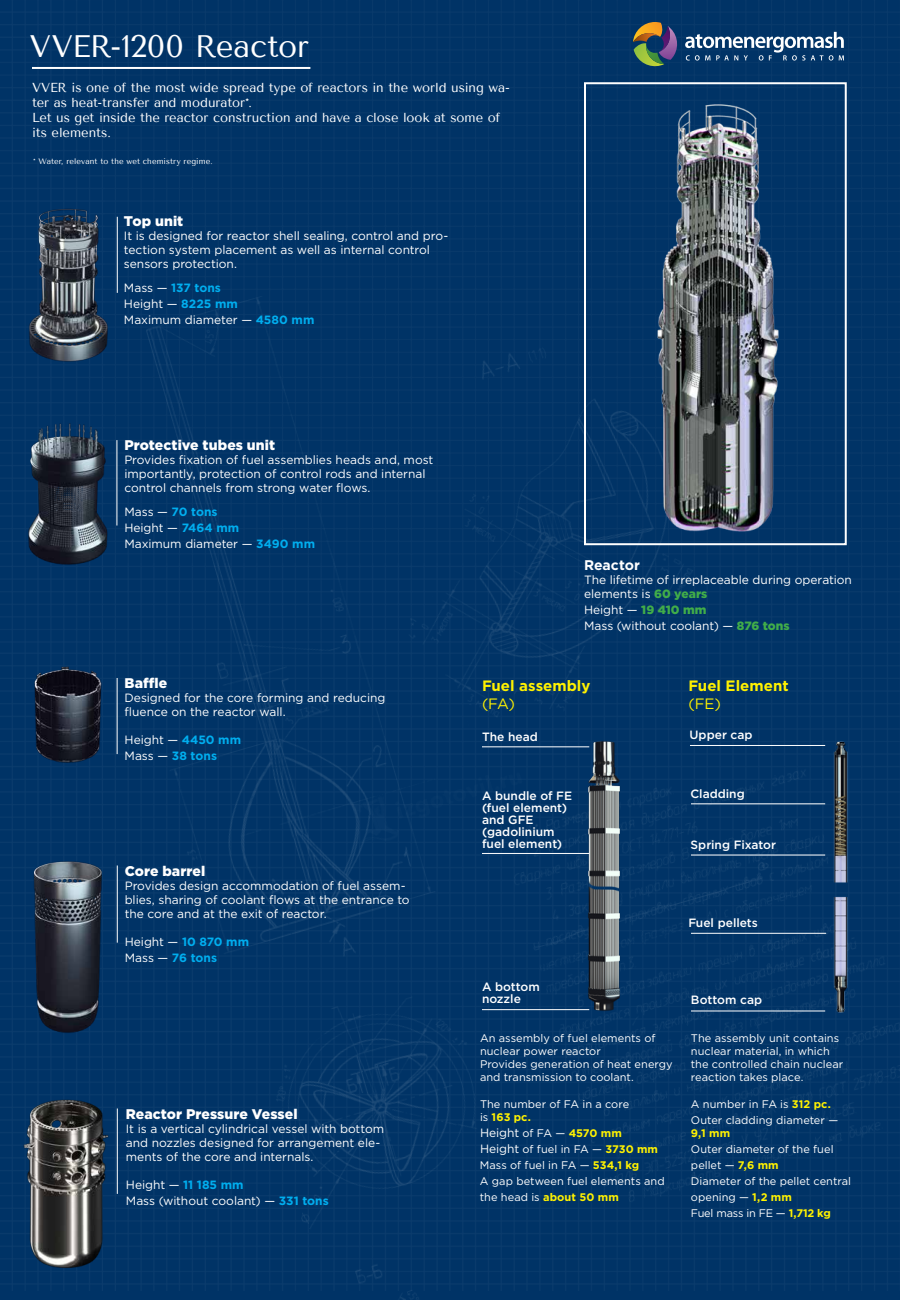
<style>
.page{position:relative;width:900px;height:1300px;background:#fff}
.page>*{position:absolute;margin:0;border:0;box-sizing:border-box;transform-origin:0 0}
.t1{font:31px "Tenor Sans";letter-spacing:-.005em;color:#fff}
.t2{font:700 15px "Gotham Pro";color:#fff200}
.t3{font:15px "Gotham Pro";color:#fff200}
.t4{font:900 14px "Gotham Pro";letter-spacing:.005em;color:#fff}
.t5{font:700 14px "Gotham Pro";color:#fff}
.t6{font:13px/15px "Tenor Sans";color:#fff}
.t7{font:12px/14px "Gotham Pro";letter-spacing:-.005em;color:#fff}
.t8{font:500 12px/12px "Gotham Pro";color:#fff}
.t9{font:700 12px/16px "Gotham Pro";color:#00aeef}
.t10{font:11px/16px "Gotham Pro";color:#fff}
.t11{font:700 11px "Gotham Pro";color:#fff200}
.t12{font:8px "Tenor Sans";letter-spacing:.01em;color:#fff}
.s1{font-weight:700;color:#00aeef}
.s2{font-weight:400;color:#fff}
.s3{font-weight:900;color:#41ad49}
.s4{font-weight:700;color:#fff200}
.s5{font-size:11px}
.s6{font-weight:700;font-size:11px;color:#fff200}
.s7{font-size:12px}
</style>
<div class="page">
<img style="left:0;top:82px;width:900px;height:1218px">
<div style="left:105px;top:0;width:795px;height:562px;background:#036"></div>
<hr style="left:32px;top:67px;width:278px;height:2px;background:#fff">
<img style="left:520px;top:724px;width:167px;height:305px">
<hr style="left:482px;top:746px;width:107px;height:1px;background:#fff">
<hr style="left:482px;top:853px;width:107px;height:1px;background:#fff">
<hr style="left:482px;top:1009px;width:107px;height:1px;background:#fff">
<img style="left:763px;top:729px;width:137px;height:300px">
<hr style="left:690px;top:745px;width:135px;height:1px;background:#fff">
<hr style="left:691px;top:1010px;width:134px;height:1px;background:#fff">
<hr style="left:691px;top:803px;width:134px;height:1px;background:#fff">
<hr style="left:691px;top:855px;width:134px;height:1px;background:#fff">
<hr style="left:691px;top:933px;width:135px;height:1px;background:#fff">
<img style="left:22px;top:1092px;width:96px;height:180px">
<hr style="left:117px;top:1108px;width:1px;height:86px;background:#fff">
<img style="left:11px;top:841px;width:114px;height:203px">
<hr style="left:117px;top:865px;width:1px;height:78px;background:#fff">
<img style="left:26px;top:419px;width:84px;height:148px">
<hr style="left:116px;top:440px;width:1px;height:86px;background:#fff">
<img style="left:18px;top:199px;width:99px;height:168px">
<hr style="left:117px;top:217px;width:1px;height:76px;background:#fff">
<img style="left:25px;top:626px;width:86px;height:172px">
<hr style="left:117px;top:678px;width:1px;height:76px;background:#fff">
<img style="left:587px;top:104px;width:192px;height:437px">
<div style="left:584px;top:82px;width:263px;height:463px;border:2px solid #fff"></div>
<svg style="left:633px;top:22px;width:211px;height:45px"></svg>
<h1 class="t1" style="left:29px;top:28px;width:281px">VVER-1200 Reactor</h1>
<p class="t6" style="left:32px;top:81px;width:479px">VVER is one of the most wide spread type of reactors in the world using wa&shy;ter as heat-transfer and modurator*.<br>Let us get inside the reactor construction and have a close look at some of its elements.</p>
<p class="t12" style="left:33px;top:157px;width:181px">* Water, relevant to the wet chemistry regime.</p>
<p class="t4" style="left:124px;top:213px;width:61px">Top unit</p>
<p class="t7" style="left:124px;top:229px;width:326px">It is designed for reactor shell sealing, control and pro&shy;tection system placement as well as internal control sensors protection.</p>
<p class="t7" style="left:124px;top:280px;width:192px;line-height:16px">Mass — <span class="s1">137 tons<br></span>Height — <span class="s1">8225 mm<br></span>Maximum diameter — <span class="s1">4580 mm</span></p>
<p class="t4" style="left:124px;top:437px;width:152px">Protective tubes unit</p>
<p class="t7" style="left:124px;top:452px;width:311px">Provides fixation of fuel assemblies heads and, most importantly, protection of control rods and internal control channels from strong water flows.</p>
<p class="t7" style="left:124px;top:503px;width:192px;line-height:16px">Mass — <span class="s1">70 tons<br></span>Height — <span class="s1">7464 mm<br></span>Maximum diameter — <span class="s1">3490 mm</span></p>
<p class="t4" style="left:125px;top:675px;width:44px">Baffle</p>
<p class="t7" style="left:125px;top:691px;width:262px">Designed for the core forming and reducing fluence on the reactor wall.</p>
<p class="t7" style="left:125px;top:732px;width:118px;line-height:16px">Height — <span class="s1">4450 mm<br></span>Mass — <span class="s1">38 tons</span></p>
<p class="t4" style="left:125px;top:863px;width:82px">Core barrel</p>
<p class="t7" style="left:125px;top:878px;width:286px">Provides design accommodation of fuel assem&shy;blies, sharing of coolant flows at the entrance to the core and at the exit of reactor.</p>
<p class="t9" style="left:125px;top:933px;width:126px"><span class="s2">Height —</span> 10 870 mm<br><span class="s2">Mass —</span> 76 tons</p>
<p class="t4" style="left:126px;top:1106px;width:173px">Reactor Pressure Vessel</p>
<p class="t7" style="left:126px;top:1121px;width:260px">It is a vertical cylindrical vessel with bottom and nozzles designed for arrangement ele&shy;ments of the core and internals.</p>
<p class="t7" style="left:126px;top:1176px;width:205px;line-height:16px">Height — <span class="s1">11 185 mm<br></span>Mass (without coolant) — <span class="s1">331 tons</span></p>
<p class="t5" style="left:584px;top:557px;width:57px">Reactor</p>
<p class="t7" style="left:584px;top:573px;width:270px">The lifetime of irreplaceable during operation elements is <span class="s3">60 years</span></p>
<p class="t7" style="left:584px;top:602px;width:207px;line-height:16px">Height — <span class="s3">19 410 mm<br></span>Mass (without coolant) — <span class="s3">876 tons</span></p>
<p class="t2" style="left:482px;top:677px;width:110px">Fuel assembly</p>
<p class="t3" style="left:482px;top:695px;width:34px">(FA)</p>
<p class="t2" style="left:688px;top:677px;width:102px">Fuel Element</p>
<p class="t3" style="left:688px;top:695px;width:34px">(FЕ)</p>
<p class="t8" style="left:482px;top:731px;width:57px">The head</p>
<p class="t8" style="left:689px;top:729px;width:65px">Upper cap</p>
<p class="t8" style="left:482px;top:789px;width:92px">A bundle of FE (fuel element) and GFE (gadolinium fuel element)</p>
<p class="t8" style="left:691px;top:787px;width:56px">Cladding</p>
<p class="t8" style="left:691px;top:838px;width:87px">Spring Fixator</p>
<p class="t8" style="left:688px;top:916px;width:71px">Fuel pellets</p>
<p class="t8" style="left:482px;top:981px;width:59px">A bottom nozzle</p>
<p class="t10" style="left:480px;top:1031px;width:194px;line-height:13.2px">An assembly of fuel elements of nuclear power reactor<br>Provides generation of heat energy and transmission to coolant.</p>
<p class="t10" style="left:480px;top:1097px;width:151px;line-height:13.2px">The number of FA in a core is <span class="s4">163 pc.</span></p>
<p class="t7" style="left:480px;top:1126px;width:143px">Height <span class="s5">of FA —</span> <span class="s6">4570 mm</span></p>
<p class="t10" style="left:480px;top:1141px;width:186px"><span class="s7">Height</span> of fuel in FA — <span class="s4">3730 mm<br></span>Мass of fuel in FA — <span class="s4">534,1 kg<br></span>A gap between fuel elements and the head is <span class="s4">about 50 mm</span></p>
<p class="t8" style="left:691px;top:993px;width:73px">Bottom cap</p>
<p class="t10" style="left:691px;top:1031px;width:154px;line-height:13.2px">The assembly unit contains nuclear material, in which the controlled chain nuclear reaction takes place.</p>
<p class="t10" style="left:691px;top:1096px;width:149px">A number in FA is <span class="s4">312 pc.<br></span>Outer cladding diameter —</p>
<p class="t11" style="left:691px;top:1127px;width:41px">9,1 mm</p>
<p class="t10" style="left:691px;top:1141px;width:162px">Outer diameter of the fuel pellet — <span class="s4">7,6 mm<br></span>Diameter of the pellet central opening — <span class="s4">1,2 mm<br></span>Fuel mass in FЕ — <span class="s4">1,712 kg</span></p>
</div>
